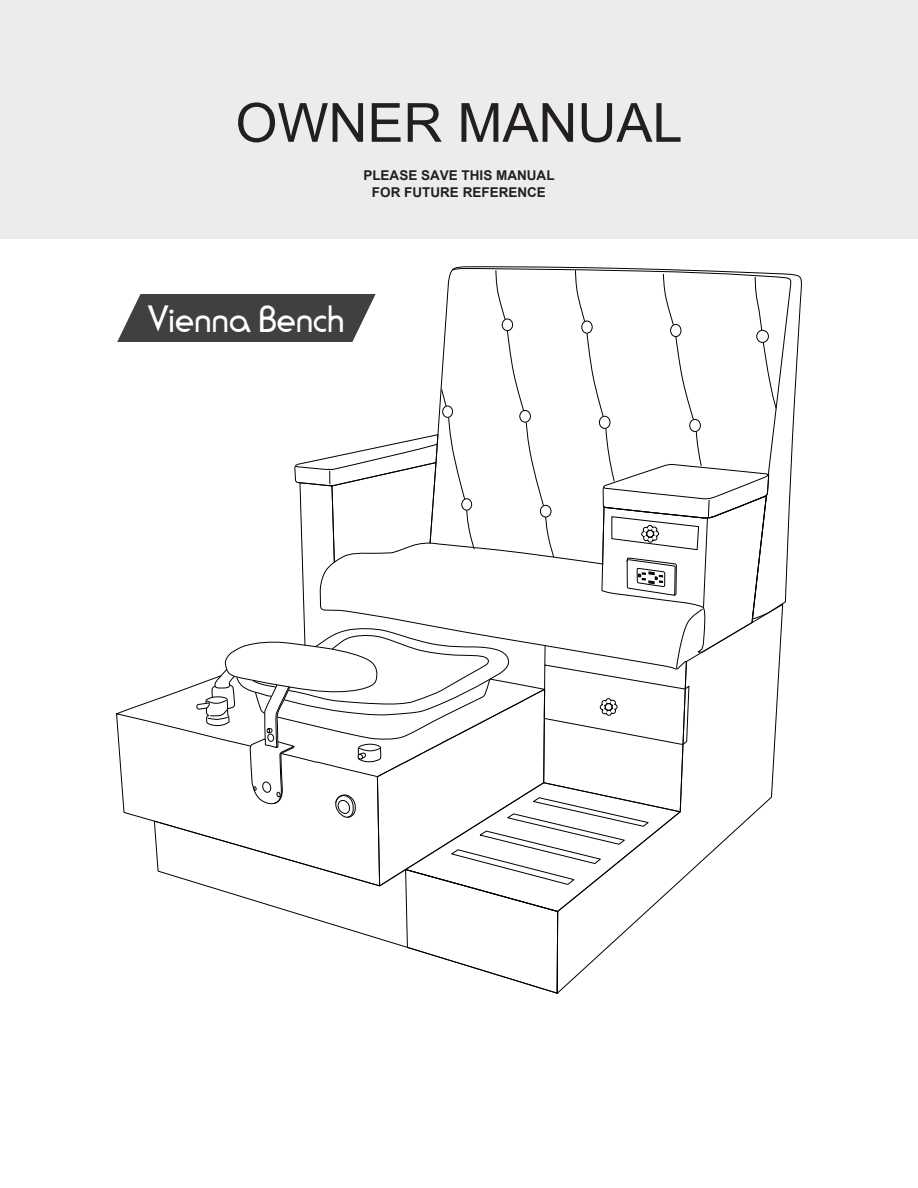
<style>
.page{position:relative;width:918px;height:1188px;background:#fff}
.page>*{position:absolute;margin:0;border:0;box-sizing:border-box;transform-origin:0 0}
.t1{font:54px "Arial";color:#231f20}
.t2{font:37.8px "Rondalo";color:#fff}
.t3{font:700 13.5px/16.2px "Arial";color:#231f20;text-align:center}
</style>
<div class="page">
<div style="left:0;top:0;width:918px;height:238px;background:#edeced"></div>
<svg style="left:454px;top:266px;width:348px;height:192px"></svg>
<svg style="left:451px;top:268px;width:341px;height:355px"></svg>
<svg style="left:116px;top:270px;width:661px;height:724px"></svg>
<h1 class="t1" style="left:235px;top:86px;width:449px">OWNER MANUAL</h1>
<p class="t3" style="left:363px;top:168px;width:193px">PLEASE SAVE THIS MANUAL<br>FOR FUTURE REFERENCE</p>
<h2 class="t2" style="left:148px;top:298px;width:199px">Vienna Bench</h2>
</div>
